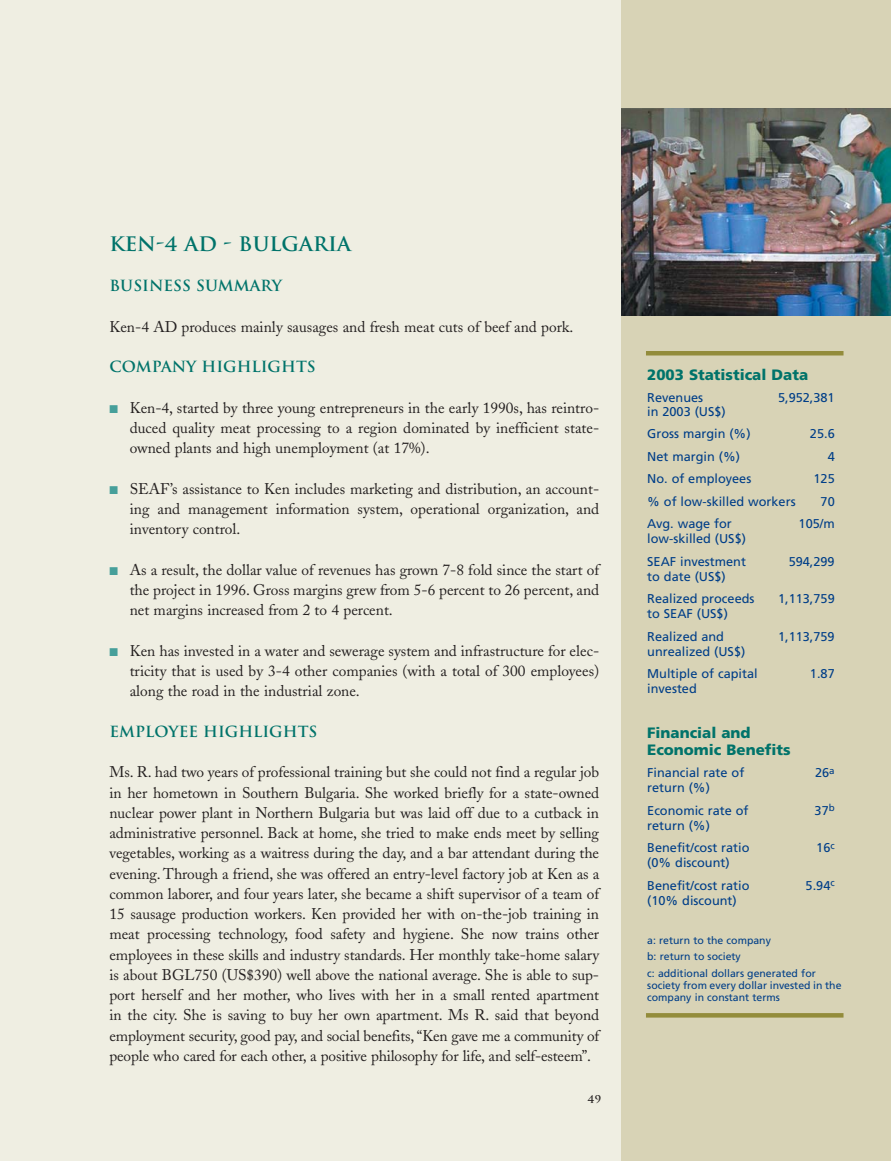
<style>
.page{position:relative;width:891px;height:1161px;background:#efeee2}
.page>*{position:absolute;margin:0;border:0;box-sizing:border-box;transform-origin:0 0}
.t1{font:700 19.5px "Trajan";color:#00736a}
.t2{font:15.3px/20.2px "Adobe Caslon";color:#231f1f;text-align:justify}
.t3{font:700 15px "Trajan";color:#00736a}
.t4{font:900 15px/16.5px "Frutiger";color:#00736a}
.t5{font:12.75px/22.5px "Frutiger";color:#003e88}
.t6{font:10.5px/16.5px "Frutiger";color:#003e88}
.t7{font:700 10.5px "Trajan";color:#231f1f}
.s1{color:#469f9a}
</style>
<div class="page">
<div style="left:621px;top:0;width:270px;height:1161px;background:#d8d3b6"></div>
<img style="left:621px;top:108px;width:270px;height:208px">
<div style="left:646px;top:351px;width:198px;height:5px;background:#938c3b"></div>
<div style="left:646px;top:1013px;width:198px;height:5px;background:#938c3b"></div>
<p class="t1" style="left:110px;top:233px;width:243px">KEN-4 AD - BULGARIA</p>
<p class="t3" style="left:110px;top:278px;width:174px">BUSINESS SUMMARY</p>
<p class="t2" style="left:110px;top:319px;width:466px">Ken-4 AD produces mainly sausages and fresh meat cuts of beef and pork.</p>
<p class="t3" style="left:110px;top:359px;width:208px">COMPANY HIGHLIGHTS</p>
<p class="t2" style="left:130px;top:400px;width:471px;text-indent:-20px"><span class="s1">■</span> Ken-4, started by three young entrepreneurs in the early 1990s, has reintro&shy;duced quality meat processing to a region dominated by inefficient state&shy;owned plants and high unemployment (at 17%).</p>
<p class="t2" style="left:130px;top:481px;width:471px;text-indent:-20px"><span class="s1">■</span> SEAF’s assistance to Ken includes marketing and distribution, an account&shy;ing and management information system, operational organization, and inventory control.</p>
<p class="t2" style="left:130px;top:562px;width:471px;text-indent:-20px"><span class="s1">■</span> As a result, the dollar value of revenues has grown 7-8 fold since the start of the project in 1996. Gross margins grew from 5-6 percent to 26 percent, and net margins increased from 2 to 4 percent.</p>
<p class="t2" style="left:130px;top:643px;width:471px;text-indent:-20px"><span class="s1">■</span> Ken has invested in a water and sewerage system and infrastructure for elec&shy;tricity that is used by 3-4 other companies (with a total of 300 employees) along the road in the industrial zone.</p>
<p class="t3" style="left:110px;top:723px;width:209px">EMPLOYEE HIGHLIGHTS</p>
<p class="t2" style="left:110px;top:764px;width:491px">Ms. R. had two years of professional training but she could not find a regular job in her hometown in Southern Bulgaria. She worked briefly for a state-owned nuclear power plant in Northern Bulgaria but was laid off due to a cutback in administrative personnel. Back at home, she tried to make ends meet by selling vegetables, working as a waitress during the day, and a bar attendant during the evening. Through a friend, she was offered an entry-level factory job at Ken as a common laborer, and four years later, she became a shift supervisor of a team of 15 sausage production workers. Ken provided her with on-the-job training in meat processing technology, food safety and hygiene. She now trains other employees in these skills and industry standards. Her monthly take-home salary is about BGL750 (US$390) well above the national average. She is able to sup&shy;port herself and her mother, who lives with her in a small rented apartment in the city. She is saving to buy her own apartment. Ms R. said that beyond employment security, good pay, and social benefits, “Ken gave me a community of people who cared for each other, a positive philosophy for life, and self-esteem”.</p>
<p class="t7" style="left:588px;top:1093px;width:15px">49</p>
<p class="t4" style="left:647px;top:367px;width:162px">2003 Statistical Data</p>
<p class="t5" style="left:647px;top:387px;width:57px">Revenues</p>
<p class="t5" style="left:778px;top:387px;width:58px">5,952,381</p>
<p class="t5" style="left:647px;top:401px;width:105px">in 2003 (US$)<br>Gross margin (%)</p>
<p class="t5" style="left:810px;top:423px;width:26px">25.6</p>
<p class="t5" style="left:647px;top:446px;width:94px">Net margin (%)</p>
<p class="t5" style="left:828px;top:446px;width:9px">4</p>
<p class="t5" style="left:647px;top:468px;width:106px">No. of employees</p>
<p class="t5" style="left:813px;top:468px;width:23px">125</p>
<p class="t5" style="left:647px;top:491px;width:150px">% of low-skilled workers</p>
<p class="t5" style="left:821px;top:491px;width:16px">70</p>
<p class="t5" style="left:647px;top:513px;width:86px">Avg. wage for</p>
<p class="t5" style="left:799px;top:513px;width:38px">105/m</p>
<p class="t5" style="left:647px;top:528px;width:100px">low-skilled (US$)<br>SEAF investment</p>
<p class="t5" style="left:789px;top:551px;width:48px">594,299</p>
<p class="t5" style="left:647px;top:566px;width:109px">to date (US$)<br>Realized proceeds</p>
<p class="t5" style="left:647px;top:603px;width:82px">to SEAF (US$)<br>Realized and</p>
<p class="t5" style="left:647px;top:641px;width:112px">unrealized (US$)<br>Multiple of capital</p>
<p class="t5" style="left:778px;top:588px;width:58px">1,113,759</p>
<p class="t5" style="left:778px;top:626px;width:58px">1,113,759</p>
<p class="t5" style="left:810px;top:663px;width:26px">1.87</p>
<p class="t5" style="left:647px;top:678px;width:51px">invested</p>
<p class="t4" style="left:647px;top:726px;width:145px">Financial and<br>Economic Benefits</p>
<p class="t5" style="left:647px;top:762px;width:99px">Financial rate of</p>
<p class="t5" style="left:815px;top:762px;width:21px">26<sup>a</sup></p>
<p class="t5" style="left:647px;top:777px;width:103px">return (%)<br>Economic rate of</p>
<p class="t5" style="left:815px;top:800px;width:22px">37<sup>b</sup></p>
<p class="t5" style="left:647px;top:815px;width:104px">return (%)<br>Benefit/cost ratio</p>
<p class="t5" style="left:647px;top:852px;width:104px">(0% discount)<br>Benefit/cost ratio</p>
<p class="t5" style="left:816px;top:837px;width:20px">16<sup>c</sup></p>
<p class="t5" style="left:806px;top:875px;width:31px">5.94<sup>c</sup></p>
<p class="t5" style="left:647px;top:890px;width:91px">(10% discount)</p>
<p class="t6" style="left:647px;top:932px;width:170px">a: return to the company<br>b: return to society<br>c: additional dollars generated for</p>
<p class="t6" style="left:647px;top:980px;width:196px;line-height:12px">society from every dollar invested in the company in constant terms</p>
</div>
